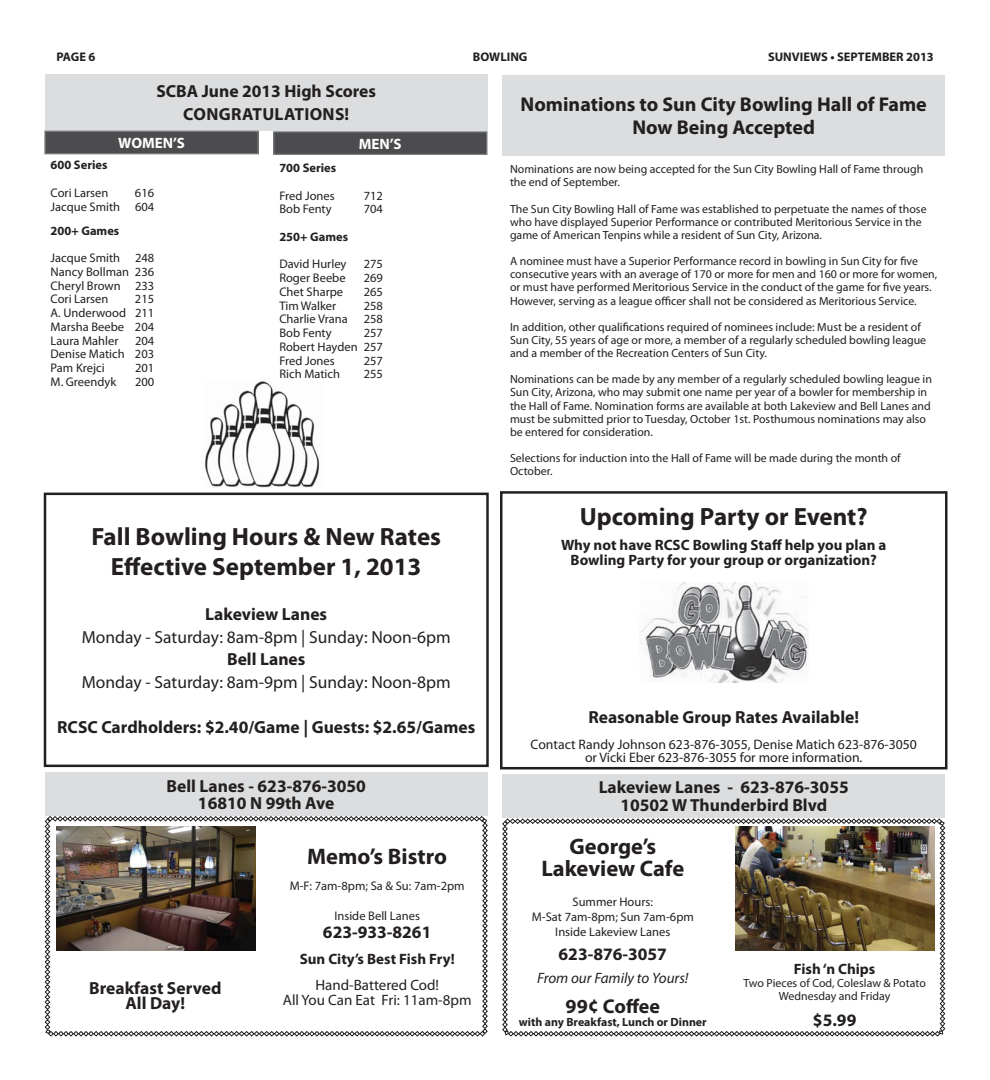
<style>
.page{position:relative;width:990px;height:1080px;background:#fff}
.page>*{position:absolute;margin:0;border:0;box-sizing:border-box;transform-origin:0 0}
.t1{font:700 25px/30px "Myriad Pro";color:#231f20;text-align:center}
.t2{font:700 22.5px/22.5px "Myriad Pro";color:#231f20;text-align:center}
.t3{font:700 20px/22.5px "Myriad Pro";color:#231f20;text-align:center}
.t4{font:700 17.5px/17.5px "Myriad Pro";color:#231f20;text-align:center}
.t5{font:17.5px/22.5px "Myriad Pro";color:#231f20;text-align:center}
.t6{font:700 15px/26.2px "Myriad Pro";color:#231f20;text-align:center}
.t7{font:15px "Myriad Pro";color:#231f20}
.t8{font:italic 15px "Myriad Pro";color:#231f20}
.t9{font:700 15px "Myriad Pro";color:#fff}
.t10{font:13.75px/13.1px "Myriad Pro";color:#231f20;text-align:center}
.t11{font:12.5px/13.8px "Myriad Pro";color:#231f20;text-align:justify}
.t12{font:700 12.5px "Myriad Pro";color:#231f20}
.t13{font:11.88px/13.1px "Myriad Pro";color:#231f20}
.t14{font:700 11.88px "Myriad Pro";color:#231f20}
.s1{font-weight:700}
.s2{font-weight:400}
</style>
<div class="page">
<svg style="left:502px;top:818px;width:443px;height:219px"></svg>
<svg style="left:45px;top:816px;width:443px;height:221px"></svg>
<div style="left:45px;top:74px;width:443px;height:56px;background:#dcddde"></div>
<div style="left:45px;top:131px;width:213px;height:23px;background:#4c4c4e"></div>
<div style="left:44px;top:131px;width:215px;height:23px;border:1px solid #797e83"></div>
<div style="left:502px;top:774px;width:443px;height:44px;background:#dcddde"></div>
<div style="left:502px;top:75px;width:443px;height:80px;background:#dcddde"></div>
<div style="left:45px;top:772px;width:443px;height:44px;background:#dcddde"></div>
<div style="left:274px;top:132px;width:213px;height:22px;background:#4c4c4e"></div>
<div style="left:273px;top:131px;width:215px;height:24px;border:1px solid #797e83"></div>
<img style="left:735px;top:827px;width:199px;height:124px">
<img style="left:56px;top:827px;width:200px;height:124px">
<img style="left:204px;top:381px;width:116px;height:107px">
<svg style="left:500px;top:491px;width:448px;height:279px"></svg>
<img style="left:639px;top:583px;width:169px;height:99px">
<div style="left:44px;top:493px;width:445px;height:274px;border:2px solid #231f20"></div>
<p class="t12" style="left:56px;top:53px;width:41px">PAGE 6</p>
<p class="t12" style="left:473px;top:53px;width:56px">BOWLING</p>
<p class="t12" style="left:768px;top:53px;width:167px">SUNVIEWS • SEPTEMBER 2013</p>
<p class="t4" style="left:156px;top:82px;width:221px;line-height:22.5px">SCBA June 2013 High Scores<br>CONGRATULATIONS!</p>
<p class="t9" style="left:118px;top:137px;width:68px">WOMEN’S</p>
<p class="t9" style="left:359px;top:138px;width:44px">MEN’S</p>
<p class="t12" style="left:51px;top:161px;width:58px">600 Series</p>
<p class="t11" style="left:51px;top:187px;width:59px">Cori Larsen</p>
<p class="t11" style="left:51px;top:187px;width:105px;text-align:right">616<br>Jacque Smith 604</p>
<p class="t12" style="left:51px;top:226px;width:70px">200+ Games</p>
<p class="t11" style="left:51px;top:252px;width:105px">Jacque Smith 248<br>Nancy Bollman 236<br>Cheryl Brown 233<br>Cori Larsen</p>
<p class="t11" style="left:51px;top:294px;width:105px;text-indent:84px">215<br>A. Underwood 211<br>Marsha Beebe 204<br>Laura Mahler</p>
<p class="t11" style="left:51px;top:335px;width:105px;text-indent:84px">204<br>Denise Matich 203<br>Pam Krejci</p>
<p class="t11" style="left:135px;top:362px;width:21px">201</p>
<p class="t11" style="left:51px;top:376px;width:67px">M. Greendyk</p>
<p class="t11" style="left:135px;top:376px;width:21px">200</p>
<p class="t12" style="left:279px;top:163px;width:58px">700 Series</p>
<p class="t11" style="left:279px;top:190px;width:57px">Fred Jones</p>
<p class="t11" style="left:364px;top:190px;width:21px">712</p>
<p class="t11" style="left:279px;top:204px;width:54px">Bob Fenty</p>
<p class="t11" style="left:364px;top:204px;width:21px">704</p>
<p class="t12" style="left:279px;top:232px;width:70px">250+ Games</p>
<p class="t11" style="left:279px;top:259px;width:69px">David Hurley</p>
<p class="t11" style="left:364px;top:259px;width:21px">275</p>
<p class="t11" style="left:279px;top:272px;width:68px">Roger Beebe</p>
<p class="t11" style="left:364px;top:272px;width:21px">269</p>
<p class="t11" style="left:279px;top:286px;width:65px">Chet Sharpe</p>
<p class="t11" style="left:364px;top:286px;width:21px">265</p>
<p class="t11" style="left:279px;top:300px;width:58px">Tim Walker</p>
<p class="t11" style="left:364px;top:300px;width:21px">258</p>
<p class="t11" style="left:279px;top:314px;width:70px">Charlie Vrana</p>
<p class="t11" style="left:364px;top:314px;width:21px">258</p>
<p class="t11" style="left:279px;top:327px;width:54px">Bob Fenty</p>
<p class="t11" style="left:279px;top:327px;width:105px;text-indent:84px">257<br>Robert Hayden 257<br>Fred Jones</p>
<p class="t11" style="left:364px;top:355px;width:21px">257</p>
<p class="t11" style="left:279px;top:369px;width:62px">Rich Matich</p>
<p class="t11" style="left:364px;top:369px;width:21px">255</p>
<p class="t1" style="left:91px;top:525px;width:351px">Fall Bowling Hours &amp; New Rates<br>Effective September 1, 2013</p>
<p class="t5" style="left:82px;top:605px;width:370px"><span class="s1">Lakeview Lanes<br></span>Monday - Saturday: 8am-8pm | Sunday: Noon-6pm<br><span class="s1">Bell Lanes<br></span>Monday - Saturday: 8am-9pm | Sunday: Noon-8pm</p>
<p class="t4" style="left:57px;top:720px;width:420px">RCSC Cardholders: $2.40/Game | Guests: $2.65/Games</p>
<p class="t4" style="left:166px;top:779px;width:201px">Bell Lanes - 623-876-3050<br>16810 N 99th Ave</p>
<p class="t4" style="left:89px;top:982px;width:134px;line-height:15px">Breakfast Served<br>All Day!</p>
<p class="t2" style="left:307px;top:847px;width:141px">Memo’s Bistro</p>
<p class="t11" style="left:290px;top:881px;width:177px">M-F: 7am-8pm; Sa &amp; Su: 7am-2pm</p>
<p class="t11" style="left:334px;top:911px;width:87px">Inside Bell Lanes</p>
<p class="t4" style="left:323px;top:925px;width:110px">623-933-8261</p>
<p class="t6" style="left:300px;top:947px;width:157px">Sun City’s Best Fish Fry!<br><span class="s2">Hand-Battered Cod!</span></p>
<p class="t7" style="left:283px;top:995px;width:190px">All You Can Eat Fri: 11am-8pm</p>
<p class="t3" style="left:521px;top:95px;width:408px">Nominations to Sun City Bowling Hall of Fame<br>Now Being Accepted</p>
<p class="t13" style="left:510px;top:164px;width:415px">Nominations are now being accepted for the Sun City Bowling Hall of Fame through the end of September.</p>
<p class="t13" style="left:510px;top:203px;width:418px">The Sun City Bowling Hall of Fame was established to perpetuate the names of those who have displayed Superior Performance or contributed Meritorious Service in the game of American Tenpins while a resident of Sun City, Arizona.</p>
<p class="t13" style="left:510px;top:256px;width:429px">A nominee must have a Superior Performance record in bowling in Sun City for five consecutive years with an average of 170 or more for men and 160 or more for women, or must have performed Meritorious Service in the conduct of the game for five years.<br>However, serving as a league officer shall not be considered as Meritorious Service.</p>
<p class="t13" style="left:510px;top:322px;width:418px">In addition, other qualifications required of nominees include: Must be a resident of<br>Sun City, 55 years of age or more, a member of a regularly scheduled bowling league and a member of the Recreation Centers of Sun City.</p>
<p class="t13" style="left:510px;top:374px;width:423px">Nominations can be made by any member of a regularly scheduled bowling league in Sun City, Arizona, who may submit one name per year of a bowler for membership in the Hall of Fame. Nomination forms are available at both Lakeview and Bell Lanes and must be submitted prior to Tuesday, October 1st. Posthumous nominations may also be entered for consideration.</p>
<p class="t13" style="left:510px;top:453px;width:392px">Selections for induction into the Hall of Fame will be made during the month of<br>October.</p>
<p class="t1" style="left:580px;top:504px;width:289px">Upcoming Party or Event?</p>
<p class="t6" style="left:561px;top:539px;width:327px;line-height:15px">Why not have RCSC Bowling Staff help you plan a<br>Bowling Party for your group or organization?</p>
<p class="t4" style="left:588px;top:710px;width:272px">Reasonable Group Rates Available!</p>
<p class="t10" style="left:531px;top:739px;width:388px">Contact Randy Johnson 623-876-3055, Denise Matich 623-876-3050 or Vicki Eber 623-876-3055 for more information.</p>
<p class="t4" style="left:599px;top:781px;width:252px">Lakeview Lanes - 623-876-3055<br>10502 W Thunderbird Blvd</p>
<p class="t2" style="left:541px;top:837px;width:144px">George’s<br>Lakeview Cafe</p>
<p class="t11" style="left:532px;top:896px;width:164px;line-height:15px;text-align:center">Summer Hours:<br>M-Sat 7am-8pm; Sun 7am-6pm<br>Inside Lakeview Lanes</p>
<p class="t4" style="left:559px;top:947px;width:110px">623-876-3057</p>
<p class="t8" style="left:537px;top:972px;width:153px">From our Family to Yours!</p>
<p class="t3" style="left:566px;top:997px;width:96px">99¢ Coffee</p>
<p class="t14" style="left:519px;top:1018px;width:189px">with any Breakfast, Lunch or Dinner</p>
<p class="t6" style="left:794px;top:957px;width:83px">Fish ‘n Chips</p>
<p class="t13" style="left:744px;top:978px;width:184px;text-align:center">Two Pieces of Cod, Coleslaw &amp; Potato<br>Wednesday and Friday</p>
<p class="t4" style="left:813px;top:1013px;width:45px">$5.99</p>
</div>
